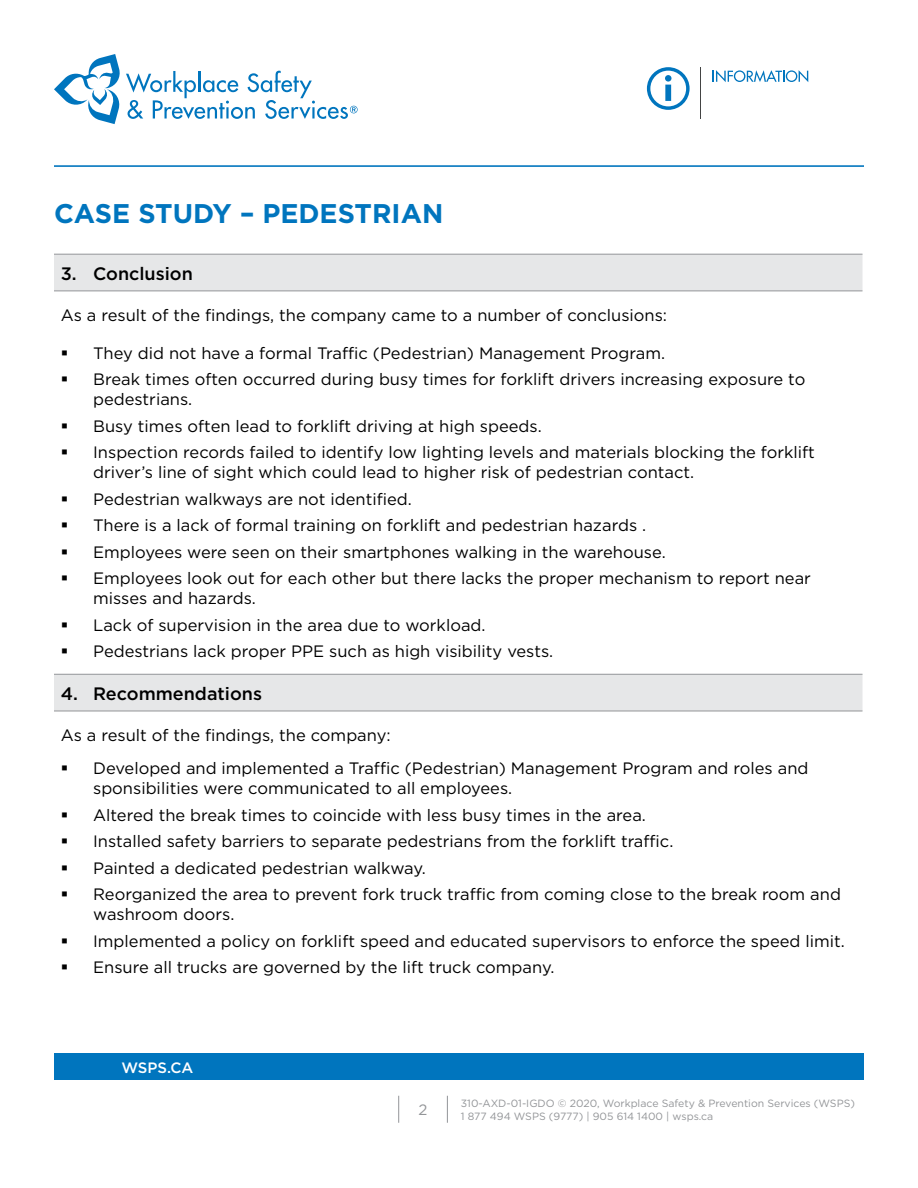
<style>
.page{position:relative;width:918px;height:1188px;background:#fff}
.page>*{position:absolute;margin:0;border:0;box-sizing:border-box;transform-origin:0 0}
.t1{font:700 27px "Gotham";color:#0075be}
.t2{font:500 18px "Gotham";color:#000}
.t3{font:16.5px/26.5px "Gotham";color:#000}
.t4{font:500 15px "Gotham";color:#fff}
.t5{font:15px "Gotham";color:#939598}
.t6{font:10.5px/13.5px "Gotham";color:#939598}
</style>
<div class="page">
<hr style="left:700px;top:67px;width:1px;height:51px;background:#434444">
<svg style="left:647px;top:67px;width:43px;height:43px"></svg>
<svg style="left:713px;top:70px;width:95px;height:12px"></svg>
<hr style="left:54px;top:166px;width:810px;height:1px;background:#0075be">
<svg style="left:398px;top:1096px;width:1px;height:27px"></svg>
<svg style="left:447px;top:1096px;width:1px;height:27px"></svg>
<svg style="left:54px;top:255px;width:808px;height:456px"></svg>
<hr style="left:54px;top:254px;width:808px;height:1px;background:#939598">
<hr style="left:54px;top:291px;width:808px;height:1px;background:#939598">
<hr style="left:54px;top:674px;width:808px;height:1px;background:#939598">
<hr style="left:54px;top:711px;width:808px;height:1px;background:#939598">
<svg style="left:57px;top:304px;width:610px;height:25px"></svg>
<div style="left:54px;top:1053px;width:810px;height:27px;background:#0075be"></div>
<svg style="left:54px;top:54px;width:304px;height:70px"></svg>
<svg style="left:62px;top:350px;width:5px;height:5px"></svg>
<svg style="left:62px;top:377px;width:5px;height:5px"></svg>
<svg style="left:62px;top:423px;width:5px;height:5px"></svg>
<svg style="left:62px;top:450px;width:5px;height:5px"></svg>
<svg style="left:62px;top:496px;width:5px;height:5px"></svg>
<svg style="left:62px;top:523px;width:5px;height:5px"></svg>
<svg style="left:62px;top:549px;width:5px;height:5px"></svg>
<svg style="left:62px;top:576px;width:5px;height:5px"></svg>
<svg style="left:62px;top:622px;width:5px;height:5px"></svg>
<svg style="left:62px;top:649px;width:5px;height:5px"></svg>
<h1 class="t1" style="left:54px;top:195px;width:391px">CASE STUDY – PEDESTRIAN</h1>
<p class="t2" style="left:61px;top:262px;width:134px">3. Conclusion</p>
<p class="t3" style="left:61px;top:302px;width:608px">As a result of the findings, the company came to a number of conclusions:</p>
<p class="t3" style="left:93px;top:339px;width:714px">They did not have a formal Traffic (Pedestrian) Management Program.<br>Break times often occurred during busy times for forklift drivers increasing exposure to</p>
<p class="t3" style="left:93px;top:386px;width:723px">pedestrians.<br>Busy times often lead to forklift driving at high speeds.<br>Inspection records failed to identify low lighting levels and materials blocking the forklift</p>
<p class="t3" style="left:93px;top:459px;width:719px">driver’s line of sight which could lead to higher risk of pedestrian contact.<br>Pedestrian walkways are not identified.<br>There is a lack of formal training on forklift and pedestrian hazards .<br>Employees were seen on their smartphones walking in the warehouse.<br>Employees look out for each other but there lacks the proper mechanism to report near</p>
<p class="t3" style="left:93px;top:585px;width:462px">misses and hazards.<br>Lack of supervision in the area due to workload.<br>Pedestrians lack proper PPE such as high visibility vests.</p>
<p class="t2" style="left:61px;top:682px;width:203px">4. Recommendations</p>
<p class="t3" style="left:93px;top:718px;width:717px;line-height:33.3px;text-indent:-32px">As a result of the findings, the company:<br>Developed and implemented a Traffic (Pedestrian) Management Program and roles and</p>
<p class="t3" style="left:93px;top:775px;width:749px">sponsibilities were communicated to all employees.<br>Altered the break times to coincide with less busy times in the area.<br>Installed safety barriers to separate pedestrians from the forklift traffic.<br>Painted a dedicated pedestrian walkway.<br>Reorganized the area to prevent fork truck traffic from coming close to the break room and</p>
<p class="t3" style="left:93px;top:901px;width:753px">washroom doors.<br>Implemented a policy on forklift speed and educated supervisors to enforce the speed limit.<br>Ensure all trucks are governed by the lift truck company.</p>
<p class="t4" style="left:122px;top:1057px;width:74px">WSPS.CA</p>
<p class="t5" style="left:419px;top:1100px;width:10px">2</p>
<p class="t6" style="left:461px;top:1096px;width:396px">310-AXD-01-IGDO © 2020, Workplace Safety &amp; Prevention Services (WSPS)<br>1 877 494 WSPS (9777) | 905 614 1400 | wsps.ca</p>
</div>
